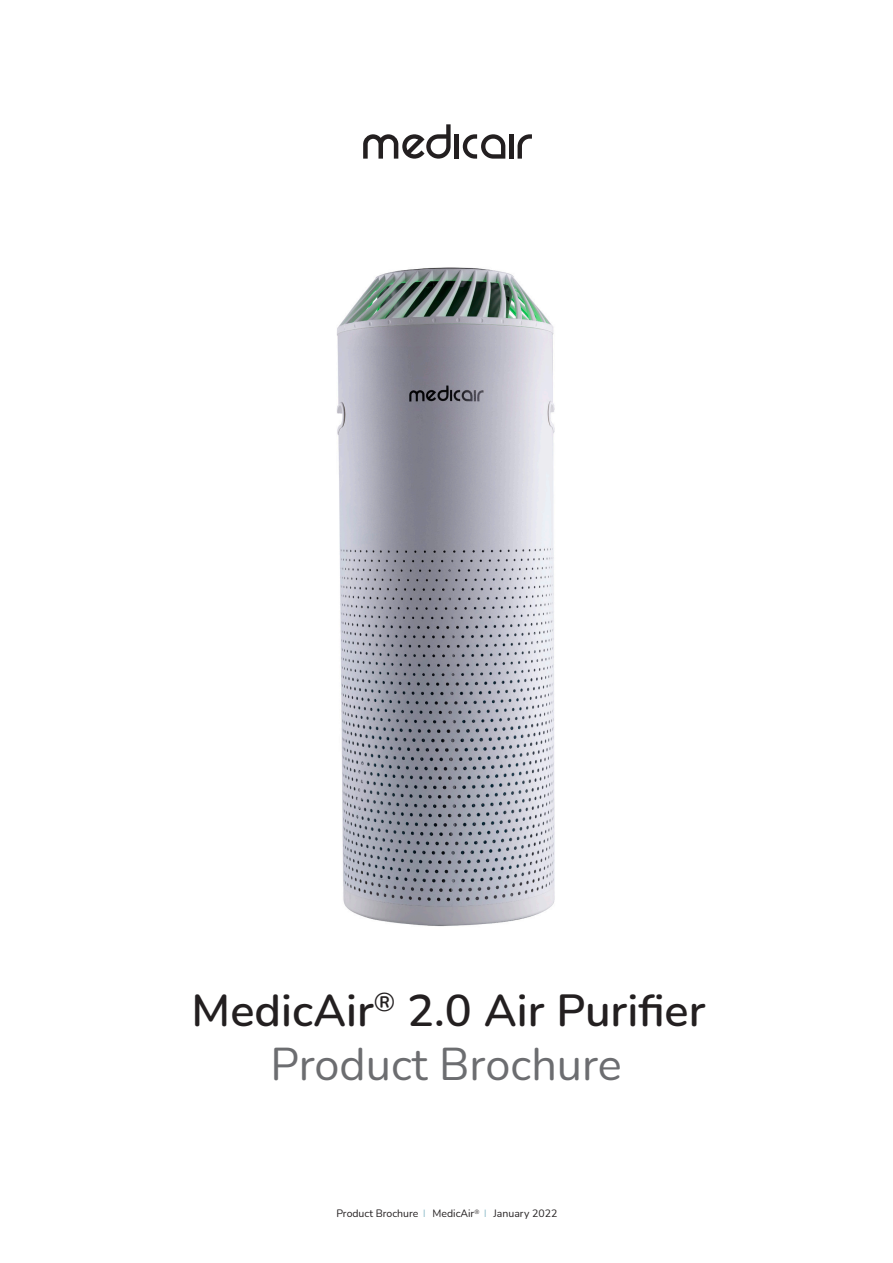
<style>
.page{position:relative;width:893px;height:1263px;background:#fff}
.page>*{position:absolute;margin:0;border:0;box-sizing:border-box;transform-origin:0 0}
.t1{font:600 45px "Nunito";color:#231f20}
.t2{font:45px "Nunito";color:#6c6d70}
.t3{font:10.5px "Nunito";color:#231f20}
.s1{font-family:"Nunito Sans";color:#92becc}
</style>
<div class="page">
<svg style="left:463px;top:134px;width:42px;height:25px"></svg>
<div style="left:509px;top:134px;width:5px;height:25px;background:#231f20"></div>
<hr style="left:455px;top:134px;width:4px;height:25px;background:#231f20">
<svg style="left:518px;top:134px;width:14px;height:25px"></svg>
<svg style="left:363px;top:124px;width:88px;height:35px"></svg>
<img style="left:337px;top:267px;width:218px;height:660px">
<p class="t1" style="left:192px;top:979px;width:515px">MedicAir<sup>®</sup> 2.0 Air Purifier</p>
<p class="t2" style="left:271px;top:1033px;width:353px">Product Brochure</p>
<p class="t3" style="left:336px;top:1206px;width:222px">Product Brochure <span class="s1">l</span> MedicAir<sup>®</sup> <span class="s1">l</span> January 2022</p>
</div>
